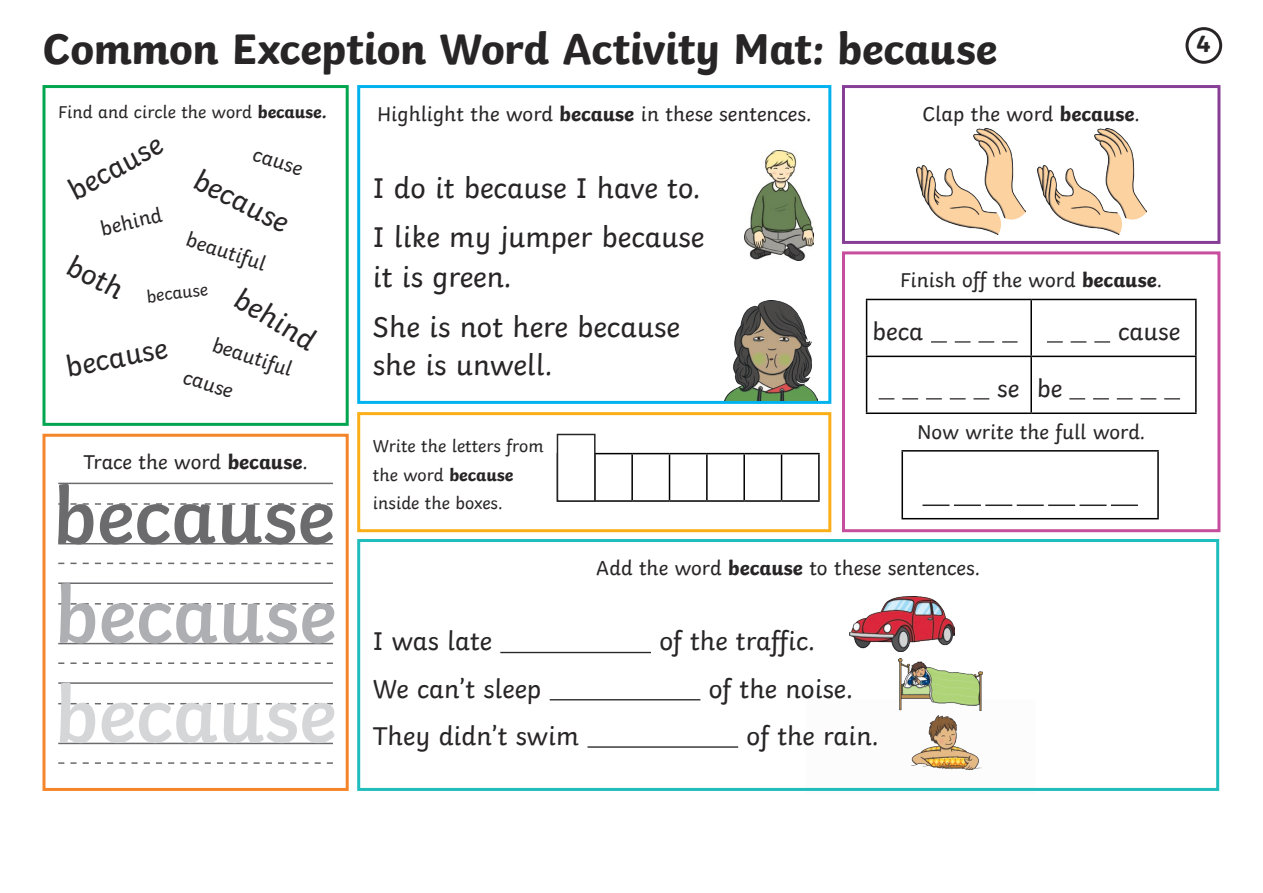
<style>
.page{position:relative;width:1263px;height:893px;background:#fff}
.page>*{position:absolute;margin:0;border:0;box-sizing:border-box;transform-origin:0 0}
.Underline{font:600 81px "Twinkl";color:#6b6b6e}
.Underline-2{font:600 81px "Twinkl";color:#aeafb3}
.Underline-3{font:600 81px "Twinkl";color:#d5d6d8}
.Heading{font:700 45px "Twinkl";letter-spacing:-.01em;color:#282526}
.Body_Copy{font:30px/40.5px "Twinkl";color:#282526}
.Underline-4{font:30px "Twinkl";color:#282526}
.Body_Copy-2{font:27px "Twinkl";color:#282526}
.Underline-5{font:25.5px "Twinkl";color:#282526}
.Mat_Number{font:700 24px "Twinkl";color:#282526}
.Body_Copy-3{font:21px "Twinkl";color:#282526}
.Underline-6{font:21px "Twinkl";color:#282526}
.Body_Copy-4{font:18px/28.5px "Twinkl";color:#282526}
.Underline-7{font:18px "Twinkl";color:#282526}
.s1{font-weight:700}
</style>
<div class="page">
<hr style="left:866px;top:299px;width:165px;height:1px;background:#000">
<hr style="left:866px;top:300px;width:1px;height:56px;background:#000">
<hr style="left:1031px;top:299px;width:165px;height:1px;background:#000">
<hr style="left:1030px;top:300px;width:2px;height:56px;background:#000">
<hr style="left:1195px;top:300px;width:1px;height:56px;background:#000">
<hr style="left:866px;top:356px;width:165px;height:1px;background:#000">
<hr style="left:866px;top:357px;width:1px;height:55px;background:#000">
<hr style="left:1031px;top:356px;width:165px;height:1px;background:#000">
<hr style="left:1030px;top:357px;width:2px;height:55px;background:#000">
<hr style="left:1195px;top:357px;width:1px;height:55px;background:#000">
<hr style="left:866px;top:412px;width:165px;height:2px;background:#000">
<hr style="left:1031px;top:412px;width:165px;height:2px;background:#000">
<svg style="left:931px;top:341px;width:16px;height:2px"></svg>
<svg style="left:955px;top:341px;width:15px;height:2px"></svg>
<svg style="left:978px;top:341px;width:16px;height:2px"></svg>
<svg style="left:1002px;top:341px;width:15px;height:2px"></svg>
<svg style="left:1047px;top:341px;width:16px;height:2px"></svg>
<svg style="left:1071px;top:341px;width:15px;height:2px"></svg>
<svg style="left:1094px;top:341px;width:16px;height:2px"></svg>
<svg style="left:879px;top:398px;width:15px;height:1px"></svg>
<svg style="left:902px;top:398px;width:16px;height:1px"></svg>
<svg style="left:926px;top:398px;width:16px;height:1px"></svg>
<svg style="left:950px;top:398px;width:15px;height:1px"></svg>
<svg style="left:973px;top:398px;width:16px;height:1px"></svg>
<svg style="left:1069px;top:398px;width:16px;height:1px"></svg>
<svg style="left:1093px;top:398px;width:16px;height:1px"></svg>
<svg style="left:1117px;top:398px;width:16px;height:1px"></svg>
<svg style="left:1140px;top:398px;width:16px;height:1px"></svg>
<svg style="left:1164px;top:398px;width:16px;height:1px"></svg>
<div style="left:357px;top:85px;width:474px;height:319px;border:3px solid #00b3ef"></div>
<div style="left:42px;top:434px;width:307px;height:357px;border:3px solid #f5852a"></div>
<div style="left:42px;top:85px;width:307px;height:341px;border:3px solid #00a54f"></div>
<hr style="left:500px;top:652px;width:151px;height:1px;background:#282526">
<hr style="left:550px;top:699px;width:150px;height:1px;background:#282526">
<hr style="left:587px;top:746px;width:151px;height:2px;background:#282526">
<div style="left:357px;top:539px;width:862px;height:252px;border:3px solid #21bdbd"></div>
<div style="left:842px;top:85px;width:378px;height:159px;border:3px solid #873e97"></div>
<div style="left:842px;top:251px;width:378px;height:281px;border:3px solid #c74d9d"></div>
<div style="left:1185px;top:27px;width:37px;height:37px;border:3px solid #282526;border-radius:50%"></div>
<div style="left:357px;top:412px;width:474px;height:120px;border:3px solid #faaf18"></div>
<img style="left:916px;top:129px;width:109px;height:105px">
<hr style="left:901px;top:450px;width:258px;height:2px;background:#000">
<hr style="left:901px;top:452px;width:2px;height:66px;background:#000">
<hr style="left:1157px;top:452px;width:2px;height:66px;background:#000">
<hr style="left:901px;top:518px;width:258px;height:1px;background:#000">
<hr style="left:58px;top:543px;width:275px;height:1px;background:#6b6b6e">
<svg style="left:58px;top:503px;width:275px;height:2px"></svg>
<hr style="left:58px;top:483px;width:275px;height:1px;background:#6b6b6e">
<svg style="left:58px;top:563px;width:275px;height:1px"></svg>
<hr style="left:58px;top:643px;width:275px;height:1px;background:#6b6b6e">
<svg style="left:58px;top:603px;width:275px;height:2px"></svg>
<hr style="left:58px;top:582px;width:275px;height:2px;background:#6b6b6e">
<svg style="left:58px;top:662px;width:275px;height:2px"></svg>
<hr style="left:58px;top:743px;width:275px;height:1px;background:#6b6b6e">
<svg style="left:58px;top:703px;width:275px;height:1px"></svg>
<hr style="left:58px;top:682px;width:275px;height:2px;background:#6b6b6e">
<svg style="left:58px;top:762px;width:275px;height:2px"></svg>
<hr style="left:595px;top:453px;width:37px;height:1px;background:#000">
<hr style="left:632px;top:453px;width:37px;height:1px;background:#000">
<hr style="left:631px;top:454px;width:2px;height:46px;background:#000">
<hr style="left:669px;top:453px;width:38px;height:1px;background:#000">
<hr style="left:669px;top:454px;width:1px;height:46px;background:#000">
<hr style="left:707px;top:453px;width:37px;height:1px;background:#000">
<hr style="left:706px;top:454px;width:2px;height:46px;background:#000">
<hr style="left:744px;top:453px;width:37px;height:1px;background:#000">
<hr style="left:743px;top:454px;width:2px;height:46px;background:#000">
<hr style="left:781px;top:453px;width:39px;height:1px;background:#000">
<hr style="left:781px;top:454px;width:1px;height:46px;background:#000">
<hr style="left:818px;top:454px;width:2px;height:46px;background:#000">
<hr style="left:595px;top:500px;width:37px;height:2px;background:#000">
<hr style="left:632px;top:500px;width:37px;height:2px;background:#000">
<hr style="left:669px;top:500px;width:38px;height:2px;background:#000">
<hr style="left:707px;top:500px;width:37px;height:2px;background:#000">
<hr style="left:744px;top:500px;width:37px;height:2px;background:#000">
<hr style="left:781px;top:500px;width:39px;height:2px;background:#000">
<img style="left:745px;top:151px;width:68px;height:110px">
<img style="left:724px;top:300px;width:93px;height:101px">
<img style="left:850px;top:597px;width:104px;height:54px">
<img style="left:898px;top:659px;width:84px;height:51px">
<img style="left:911px;top:716px;width:71px;height:54px">
<hr style="left:922px;top:504px;width:27px;height:2px;background:#282526">
<hr style="left:954px;top:504px;width:27px;height:2px;background:#282526">
<hr style="left:1017px;top:504px;width:27px;height:2px;background:#282526">
<hr style="left:985px;top:504px;width:27px;height:2px;background:#282526">
<hr style="left:1048px;top:504px;width:27px;height:2px;background:#282526">
<hr style="left:1079px;top:504px;width:27px;height:2px;background:#282526">
<hr style="left:1111px;top:504px;width:27px;height:2px;background:#282526">
<div style="left:557px;top:434px;width:38px;height:68px;background:#fff;border:2px solid #282526"></div>
<img style="left:1037px;top:129px;width:109px;height:105px">
<p class="Heading" style="left:42px;top:12px;width:956px">Common Exception Word Activity Mat: because</p>
<p class="Mat_Number" style="left:1196px;top:24px;width:16px">4</p>
<p class="Body_Copy-4" style="left:58px;top:96px;width:270px">Find and circle the word <span class="s1">because.</span></p>
<p class="Underline-4" style="left:59px;top:172px;width:104px;rotate:-29deg">because</p>
<p class="Underline-6" style="left:259px;top:138px;width:53px;rotate:18deg">cause</p>
<p class="Underline-4" style="left:206px;top:157px;width:104px;rotate:27deg">because</p>
<p class="Underline-6" style="left:97px;top:213px;width:64px;rotate:-14deg">behind</p>
<p class="Underline-6" style="left:192px;top:223px;width:84px;rotate:18deg">beautiful</p>
<p class="Underline-4" style="left:80px;top:243px;width:61px;rotate:27deg">both</p>
<p class="Underline-7" style="left:145px;top:283px;width:63px;rotate:-7deg">because</p>
<p class="Underline-4" style="left:249px;top:277px;width:91px;rotate:31deg">behind</p>
<p class="Underline-6" style="left:218px;top:329px;width:84px;rotate:18deg">beautiful</p>
<p class="Underline-4" style="left:62px;top:344px;width:104px;rotate:-11deg">because</p>
<p class="Underline-6" style="left:189px;top:360px;width:53px;rotate:18deg">cause</p>
<p class="Underline-6" style="left:83px;top:446px;width:226px">Trace the word <span class="s1">because</span>.</p>
<p class="Underline" style="left:53px;top:452px;width:283px">because</p>
<p class="Underline-2" style="left:55px;top:551px;width:283px">because</p>
<p class="Underline-3" style="left:55px;top:650px;width:283px">because</p>
<p class="Body_Copy-3" style="left:377px;top:98px;width:436px">Highlight the word <span class="s1">because</span> in these sentences.</p>
<p class="Body_Copy" style="left:373px;top:165px;width:329px">I do it because I have to.</p>
<p class="Body_Copy" style="left:373px;top:214px;width:333px">I like my jumper because it is green.</p>
<p class="Body_Copy" style="left:373px;top:305px;width:308px;line-height:37.8px">She is not here because she is unwell.</p>
<p class="Body_Copy-4" style="left:373px;top:430px;width:172px">Write the letters from the word <span class="s1">because </span>inside the boxes.</p>
<p class="Underline-6" style="left:922px;top:98px;width:219px">Clap the word <span class="s1">because</span>.</p>
<p class="Body_Copy-3" style="left:900px;top:264px;width:263px">Finish off the word <span class="s1">because</span>.</p>
<p class="Underline-5" style="left:872px;top:312px;width:52px">beca</p>
<p class="Underline-5" style="left:1118px;top:312px;width:64px">cause</p>
<p class="Underline-5" style="left:997px;top:369px;width:23px">se</p>
<p class="Underline-5" style="left:1037px;top:369px;width:27px">be</p>
<p class="Body_Copy-3" style="left:917px;top:416px;width:230px">Now write the full word.</p>
<p class="Body_Copy-3" style="left:596px;top:551px;width:385px">Add the word <span class="s1">because</span> to these sentences.</p>
<p class="Body_Copy-2" style="left:373px;top:621px;width:120px">I was late</p>
<p class="Body_Copy-2" style="left:659px;top:621px;width:157px">of the traffic.</p>
<p class="Body_Copy-2" style="left:373px;top:668px;width:170px">We can’t sleep</p>
<p class="Body_Copy-2" style="left:709px;top:668px;width:146px">of the noise.</p>
<p class="Body_Copy-2" style="left:373px;top:715px;width:208px">They didn’t swim</p>
<p class="Body_Copy-2" style="left:746px;top:715px;width:134px">of the rain.</p>
</div>
